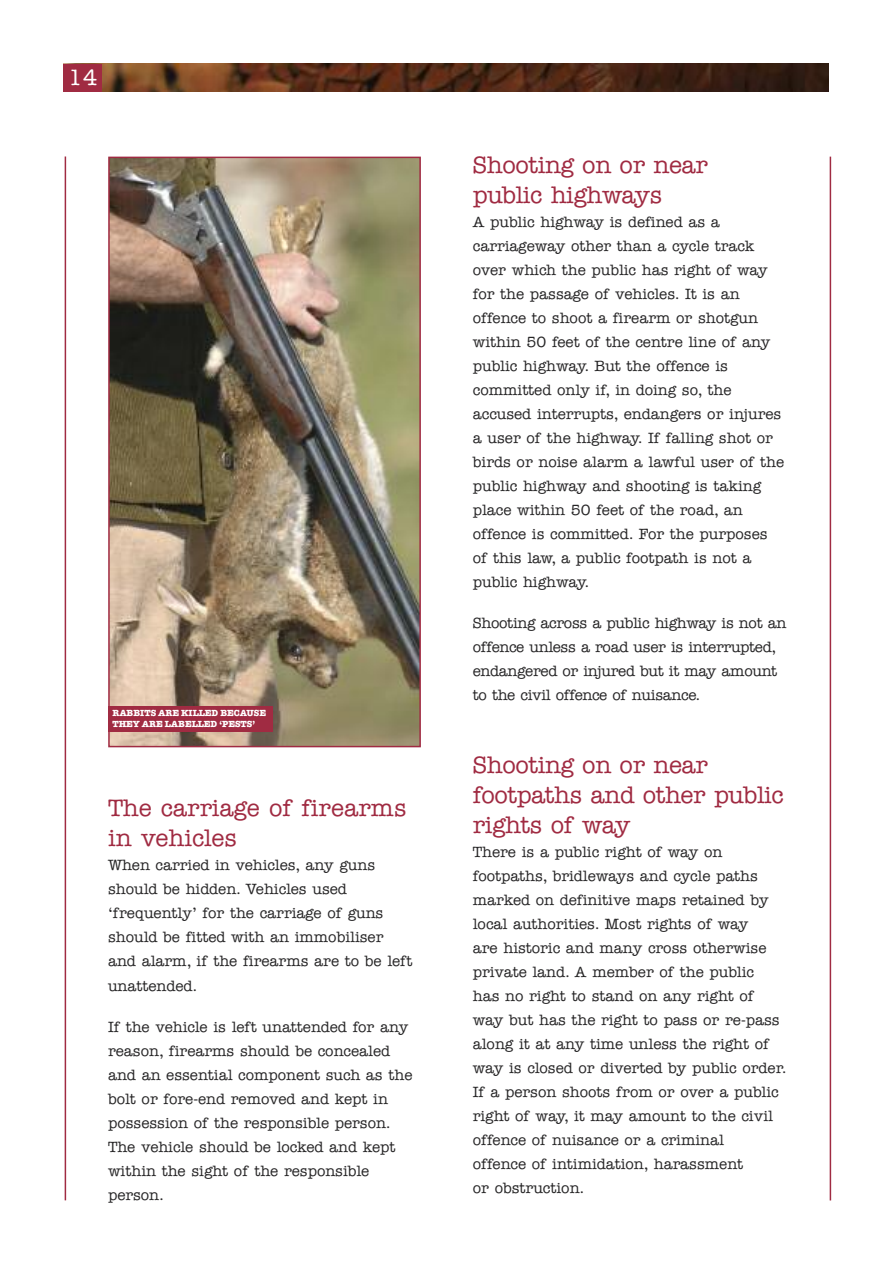
<style>
.page{position:relative;width:893px;height:1263px;background:#fff}
.page>*{position:absolute;margin:0;border:0;box-sizing:border-box;transform-origin:0 0}
.t1{font:500 24px/30px "American Typewriter";letter-spacing:-.015em;color:#a02b42}
.t2{font:500 22.5px "American Typewriter";color:#fff}
.t3{font:500 15px/24px "American Typewriter";color:#272627}
.t4{font:500 15px/24px "American Typewriter";letter-spacing:-.02em;color:#272627}
.t5{font:700 9px/10.8px "American Typewriter";color:#fff}
</style>
<div class="page">
<img style="left:102px;top:64px;width:726px;height:28px">
<div style="left:64px;top:64px;width:38px;height:28px;background:#a02b42"></div>
<hr style="left:65px;top:156px;width:1px;height:1044px;background:#a02b42">
<hr style="left:830px;top:157px;width:1px;height:1043px;background:#a02b42">
<img style="left:111px;top:160px;width:307px;height:584px">
<div style="left:108px;top:157px;width:313px;height:590px;border:2px solid #a02b42"></div>
<div style="left:109px;top:706px;width:164px;height:26px;background:#a02b42"></div>
<h2 class="t2" style="left:68px;top:70px;width:31px">14</h2>
<p class="t5" style="left:112px;top:708px;width:155px">RABBITS ARE KILLED BECAUSE<br>THEY ARE LABELLED ‘PESTS’</p>
<h1 class="t1" style="left:108px;top:795px;width:300px">The carriage of firearms in vehicles</h1>
<p class="t3" style="left:108px;top:855px;width:306px">When carried in vehicles, any guns should be hidden. Vehicles used ‘frequently’ for the carriage of guns should be fitted with an immobiliser and alarm, if the firearms are to be left unattended.</p>
<p class="t3" style="left:108px;top:1016px;width:306px">If the vehicle is left unattended for any reason, firearms should be concealed and an essential component such as the bolt or fore-end removed and kept in possession of the responsible person.<br>The vehicle should be locked and kept within the sight of the responsible person.</p>
<h1 class="t1" style="left:473px;top:152px;width:237px">Shooting on or near public highways</h1>
<p class="t3" style="left:473px;top:211px;width:313px">A public highway is defined as a carriageway other than a cycle track over which the public has right of way for the passage of vehicles. It is an offence to shoot a firearm or shotgun within 50 feet of the centre line of any public highway. But the offence is committed only if, in doing so, the accused interrupts, endangers or injures a user of the highway. If falling shot or birds or noise alarm a lawful user of the public highway and shooting is taking place within 50 feet of the road, an offence is committed. For the purposes of this law, a public footpath is not a public highway.</p>
<p class="t4" style="left:473px;top:613px;width:315px">Shooting across a public highway is not an offence unless a road user is interrupted, endangered or injured but it may amount to the civil offence of nuisance.</p>
<h1 class="t1" style="left:473px;top:752px;width:312px">Shooting on or near footpaths and other public rights of way</h1>
<p class="t3" style="left:473px;top:841px;width:315px">There is a public right of way on footpaths, bridleways and cycle paths marked on definitive maps retained by local authorities. Most rights of way<br>are historic and many cross otherwise private land. A member of the public<br>has no right to stand on any right of way but has the right to pass or re-pass along it at any time unless the right of way is closed or diverted by public order.<br>If a person shoots from or over a public right of way, it may amount to the civil offence of nuisance or a criminal<br>offence of intimidation, harassment<br>or obstruction.</p>
</div>
